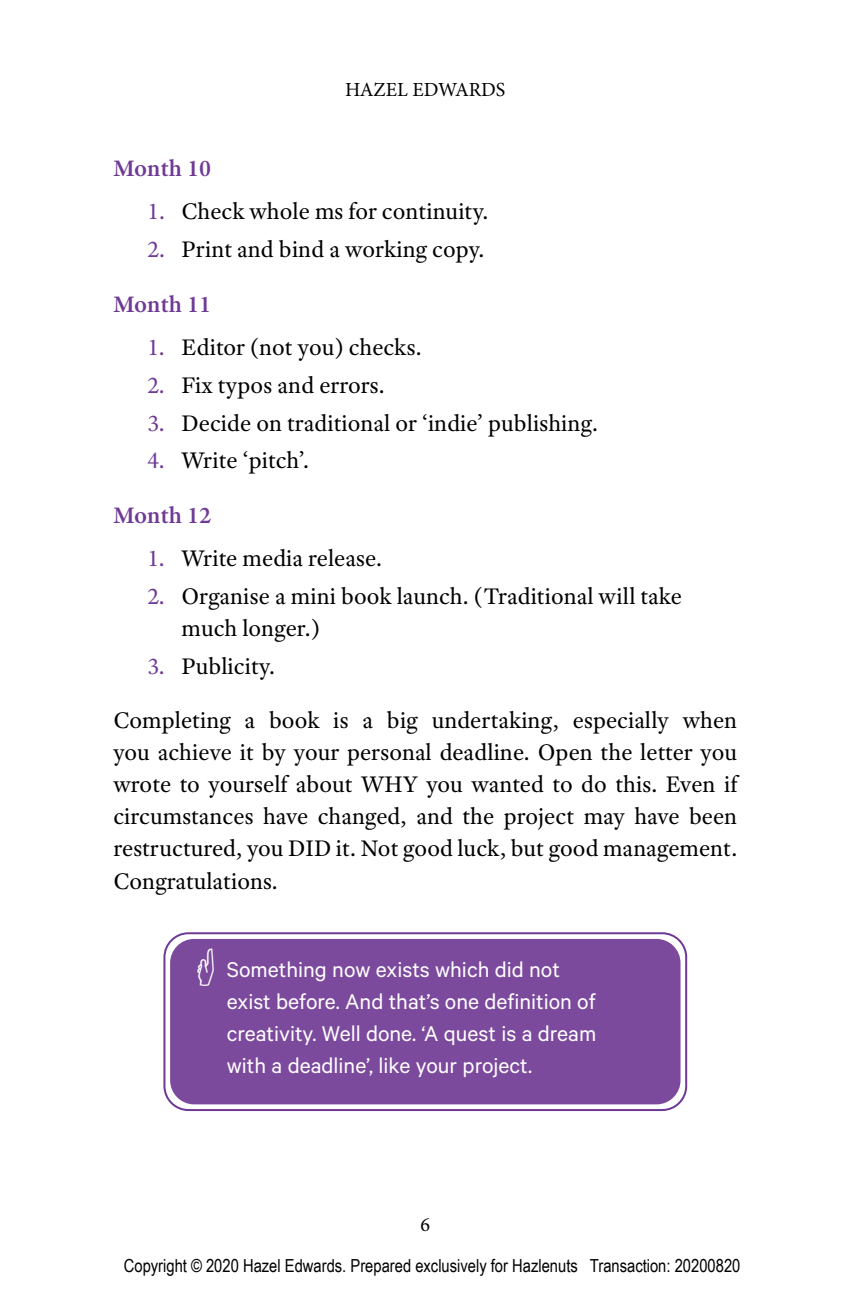
<style>
.page{position:relative;width:862px;height:1299px;background:#fff}
.page>*{position:absolute;margin:0;border:0;box-sizing:border-box;transform-origin:0 0}
.t1{font:24px/32px "Adobe Text Pro";color:#000}
.t2{font:24px/32px "Calibre";color:#fff}
.t3{font:600 24px "Adobe Text Pro";color:#6f3996}
.t4{font:20px "Minion Pro";color:#000}
.t5{font:18px "Arial Narrow";color:#000}
.s1{color:#6f3996}
</style>
<div class="page">
<div style="left:170px;top:938px;width:510px;height:166px;background:#7c4a9d;border-radius:24px"></div>
<div style="left:163px;top:932px;width:524px;height:178px;border:2px solid #6f3996;border-radius:24px"></div>
<p class="t4" style="left:345px;top:76px;width:162px">HAZEL EDWARDS</p>
<p class="t3" style="left:113px;top:153px;width:99px">Month 10</p>
<p class="t1" style="left:147px;top:195px;width:342px"><span class="s1">1.</span> Check whole ms for continuity.</p>
<p class="t1" style="left:147px;top:233px;width:338px"><span class="s1">2.</span> Print and bind a working copy.</p>
<p class="t3" style="left:113px;top:289px;width:99px">Month 11</p>
<p class="t1" style="left:147px;top:331px;width:276px"><span class="s1">1.</span> Editor (not you) checks.</p>
<p class="t1" style="left:147px;top:369px;width:239px"><span class="s1">2.</span> Fix typos and errors.</p>
<p class="t1" style="left:147px;top:406px;width:452px"><span class="s1">3.</span> Decide on traditional or ‘indie’ publishing.</p>
<p class="t1" style="left:147px;top:444px;width:163px"><span class="s1">4.</span> Write ‘pitch’.</p>
<p class="t3" style="left:113px;top:500px;width:99px">Month 12</p>
<p class="t1" style="left:147px;top:542px;width:236px"><span class="s1">1.</span> Write media release.</p>
<p class="t1" style="left:181px;top:580px;width:502px;text-indent:-34px"><span class="s1">2.</span> Organise a mini book launch. (Traditional will take much longer.)</p>
<p class="t1" style="left:147px;top:649px;width:129px"><span class="s1">3.</span> Publicity.</p>
<p class="t1" style="left:113px;top:704px;width:625px;text-align:justify">Completing a book is a big undertaking, especially when you achieve it by your personal deadline. Open the letter you wrote to yourself about WHY you wanted to do this. Even if circumstances have changed, and the project may have been restructured, you DID it. Not good luck, but good management.<br>Congratulations.</p>
<p class="t2" style="left:227px;top:952px;width:371px">Something now exists which did not exist before. And that’s one definition of creativity. Well done. ‘A quest is a dream with a deadline’, like your project.</p>
<p class="t4" style="left:420px;top:1210px;width:11px">6</p>
<p class="t5" style="left:124px;top:1252px;width:618px">Copyright © 2020 Hazel Edwards. Prepared exclusively for Hazlenuts Transaction: 20200820</p>
</div>
